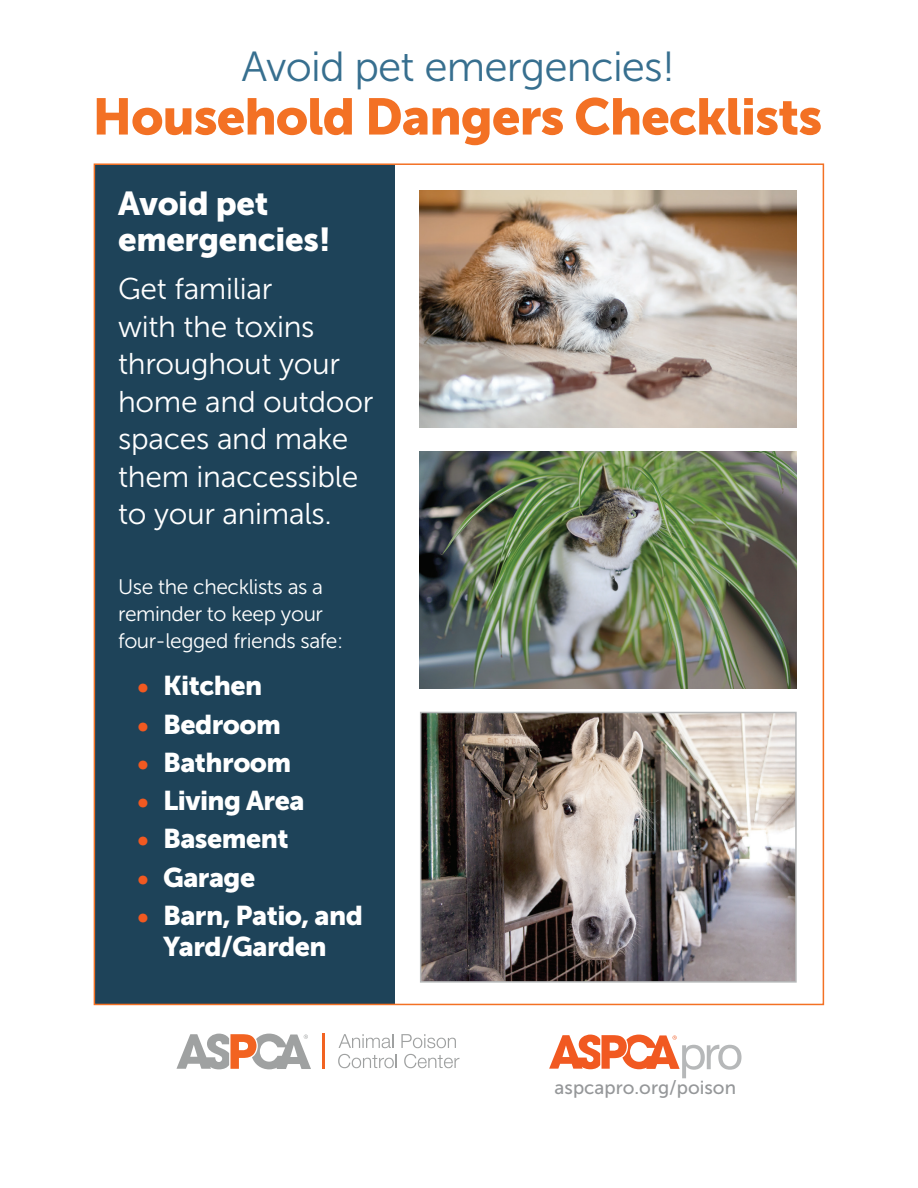
<style>
.page{position:relative;width:918px;height:1188px;background:#fff}
.page>*{position:absolute;margin:0;border:0;box-sizing:border-box;transform-origin:0 0}
.t1{font:51px "Museo Sans 900";letter-spacing:-.02em;color:#f37124}
.t2{font:42px "Museo Sans 300";letter-spacing:-.02em;color:#376f8f}
.t3{font:33px/36px "Museo Sans 900";letter-spacing:-.01em;color:#fff}
.t4{font:30px/37.5px "Museo Sans 300";letter-spacing:-.01em;color:#fff}
.t5{font:27px/31.5px "Museo Sans 900";letter-spacing:-.02em;color:#fff;text-align:center}
.t6{font:21px/27px "Museo Sans 300";letter-spacing:-.02em;color:#fff}
.t7{font:18.75px "Museo Sans 500";color:#959799}
.s1{font-size:24px;color:#f15921}
</style>
<div class="page">
<div style="left:94px;top:164px;width:301px;height:840px;background:#1e4359"></div>
<img style="left:423px;top:715px;width:371px;height:265px">
<div style="left:420px;top:712px;width:377px;height:271px;border:2px solid #b6b8b9"></div>
<svg style="left:549px;top:1035px;width:193px;height:43px"></svg>
<img style="left:420px;top:190px;width:377px;height:238px">
<img style="left:420px;top:451px;width:377px;height:238px">
<svg style="left:176px;top:1034px;width:135px;height:35px"></svg>
<hr style="left:322px;top:1033px;width:3px;height:36px;background:#f26321">
<svg style="left:339px;top:1034px;width:54px;height:14px"></svg>
<svg style="left:401px;top:1034px;width:55px;height:14px"></svg>
<svg style="left:338px;top:1054px;width:59px;height:14px"></svg>
<svg style="left:404px;top:1054px;width:55px;height:14px"></svg>
<h2 class="t2" style="left:242px;top:44px;width:435px">Avoid pet emergencies!</h2>
<h1 class="t1" style="left:92px;top:88px;width:731px">Household Dangers Checklists</h1>
<p class="t3" style="left:118px;top:186px;width:214px">Avoid pet emergencies!</p>
<p class="t4" style="left:118px;top:270px;width:257px">Get familiar<br>with the toxins throughout your home and outdoor spaces and make them inaccessible to your animals.</p>
<p class="t6" style="left:118px;top:574px;width:227px">Use the checklists as a reminder to keep your four-legged friends safe:</p>
<p class="t5" style="left:138px;top:670px;width:126px"><span class="s1">•</span> Kitchen</p>
<p class="t5" style="left:138px;top:708px;width:145px"><span class="s1">•</span> Bedroom</p>
<p class="t5" style="left:138px;top:747px;width:155px"><span class="s1">•</span> Bathroom</p>
<p class="t5" style="left:138px;top:785px;width:168px"><span class="s1">•</span> Living Area</p>
<p class="t5" style="left:138px;top:823px;width:152px"><span class="s1">•</span> Basement</p>
<p class="t5" style="left:138px;top:861px;width:119px"><span class="s1">•</span> Garage</p>
<p class="t5" style="left:138px;top:900px;width:227px"><span class="s1">•</span> Barn, Patio, and<br>Yard/Garden</p>
<p class="t7" style="left:555px;top:1078px;width:183px">aspcapro.org/poison</p>
</div>
